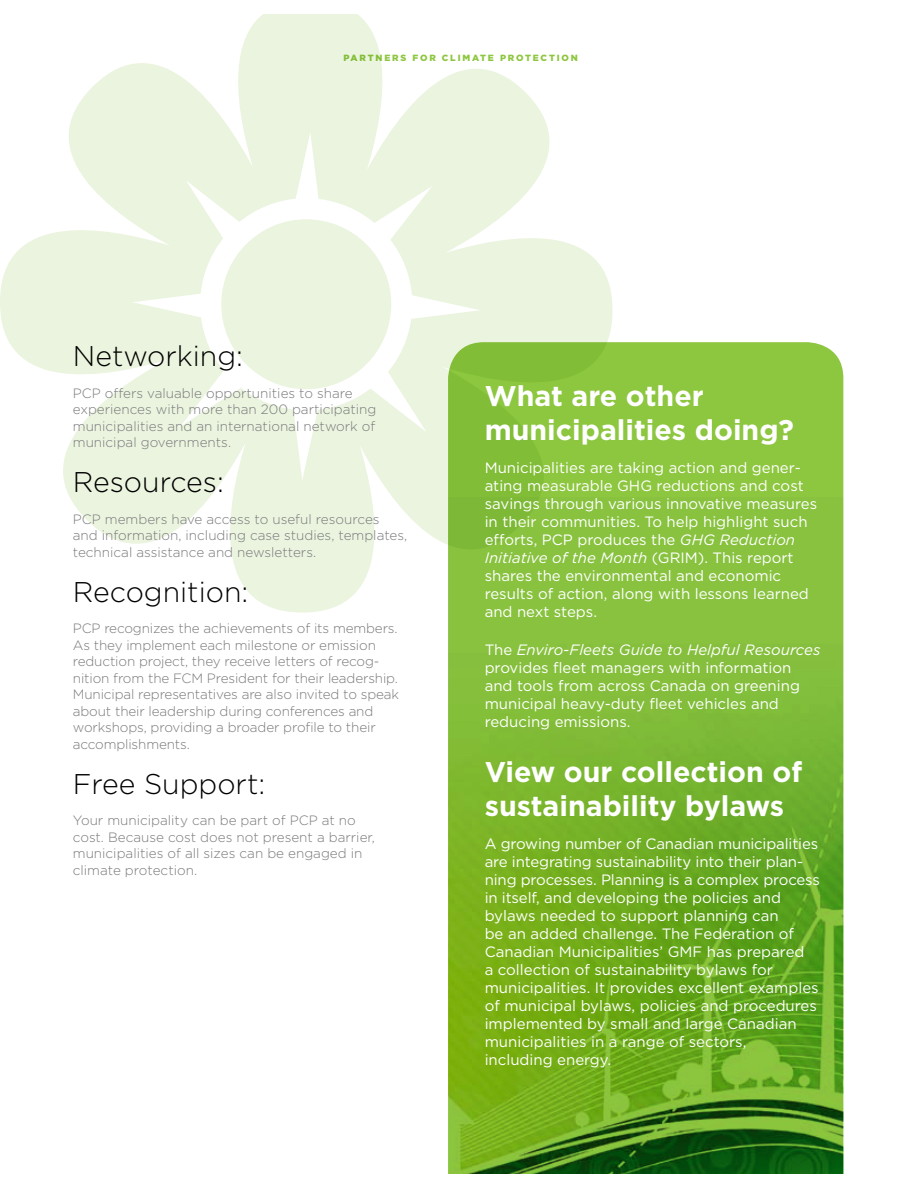
<style>
.page{position:relative;width:918px;height:1188px;background:#fff}
.page>*{position:absolute;margin:0;border:0;box-sizing:border-box;transform-origin:0 0}
.t1{font:700 28.5px/34.2px "Gotham";color:#fff}
.t2{font:300 28.5px "Gotham";color:#000}
.t3{font:15px/18px "Gotham";color:#fff}
.t4{font:300 13.5px/16.5px "Gotham";letter-spacing:-.01em;color:#79797c}
.t5{font:900 9px "Gotham";letter-spacing:.2em;color:#8dc63f}
.s1{font-style:italic}
</style>
<div class="page">
<svg style="left:0;top:14px;width:613px;height:599px;fill:#ebf4de"></svg>
<div style="left:234px;top:232px;width:144px;height:144px;background:#ebf4de;border-radius:50%"></div>
<svg style="left:448px;top:342px;width:395px;height:155px;fill:#8dc63f"></svg>
<img style="left:448px;top:497px;width:395px;height:677px">
<p class="t5" style="left:343px;top:53px;width:236px">PARTNERS FOR CLIMATE PROTECTION</p>
<h1 class="t2" style="left:73px;top:340px;width:172px">Networking:</h1>
<p class="t4" style="left:73px;top:384px;width:305px">PCP offers valuable opportunities to share experiences with more than 200 participating municipalities and an international network of municipal governments.</p>
<h1 class="t2" style="left:73px;top:466px;width:153px">Resources:</h1>
<p class="t4" style="left:73px;top:510px;width:336px">PCP members have access to useful resources and information, including case studies, templates, technical assistance and newsletters.</p>
<h1 class="t2" style="left:73px;top:576px;width:177px">Recognition:</h1>
<p class="t4" style="left:73px;top:620px;width:328px">PCP recognizes the achievements of its members.<br>As they implement each milestone or emission reduction project, they receive letters of recog&shy;nition from the FCM President for their leadership.<br>Municipal representatives are also invited to speak about their leadership during conferences and workshops, providing a broader profile to their accomplishments.</p>
<h1 class="t2" style="left:73px;top:768px;width:194px">Free Support:</h1>
<p class="t4" style="left:73px;top:812px;width:303px">Your municipality can be part of PCP at no cost. Because cost does not present a barrier, municipalities of all sizes can be engaged in climate protection.</p>
<h1 class="t1" style="left:485px;top:378px;width:311px">What are other municipalities doing?</h1>
<p class="t3" style="left:485px;top:459px;width:334px">Municipalities are taking action and gener&shy;ating measurable GHG reductions and cost savings through various innovative measures in their communities. To help highlight such efforts, PCP produces the <span class="s1">GHG Reduction Initiative of the Month</span> (GRIM). This report shares the environmental and economic results of action, along with lessons learned and next steps.</p>
<p class="t3" style="left:485px;top:641px;width:337px">The <span class="s1">Enviro-Fleets Guide to Helpful Resources </span>provides fleet managers with information and tools from across Canada on greening municipal heavy-duty fleet vehicles and reducing emissions.</p>
<h1 class="t1" style="left:485px;top:754px;width:319px">View our collection of sustainability bylaws</h1>
<p class="t3" style="left:485px;top:834px;width:337px">A growing number of Canadian municipalities are integrating sustainability into their plan&shy;ning processes. Planning is a complex process in itself, and developing the policies and bylaws needed to support planning can<br>be an added challenge. The Federation of Canadian Municipalities’ GMF has prepared<br>a collection of sustainability bylaws for municipalities. It provides excellent examples of municipal bylaws, policies and procedures implemented by small and large Canadian municipalities in a range of sectors,<br>including energy.</p>
</div>
